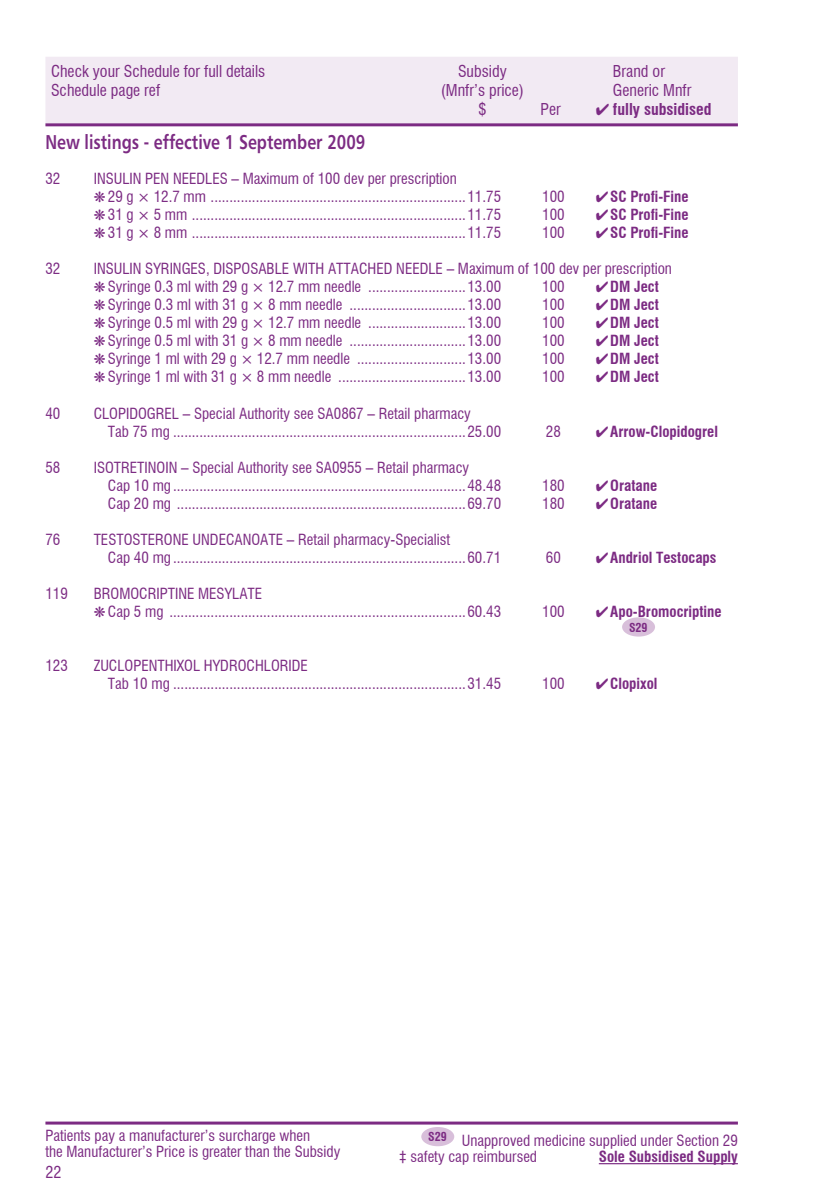
<style>
.page{position:relative;width:840px;height:1191px;background:#fff}
.page>*{position:absolute;margin:0;border:0;box-sizing:border-box;transform-origin:0 0}
.t1{font:20px "Humanist 777 Bold BT";color:#7c2b83;scale:.8 1}
.t2{font:condensed 16px "Swiss 721 BT";color:#7c2b83}
.t3{font:700 condensed 16px "Swiss 721 BT";color:#7c2b83}
.t4{font:condensed 15px/18px "Swiss 721 BT";color:#7c2b83}
.t5{font:700 condensed 15px "Swiss 721 BT";color:#7c2b83}
.t6{font:700 condensed 12px "Swiss 721 BT";color:#7c2b83}
</style>
<div class="page">
<div style="left:45px;top:57px;width:692px;height:67px;background:#f2eaf3"></div>
<hr style="left:45px;top:123px;width:692px;height:3px;background:#7c2b83">
<hr style="left:45px;top:1121px;width:692px;height:3px;background:#7c2b83">
<hr style="left:598px;top:1163px;width:139px;height:1px;background:#7c2b83">
<div style="left:421px;top:1127px;width:33px;height:19px;background:#d8bfda;border-radius:50%"></div>
<div style="left:621px;top:617px;width:33px;height:19px;background:#d8bfda;border-radius:50%"></div>
<p class="t2" style="left:51px;top:61px;width:216px">Check your Schedule for full details</p>
<p class="t2" style="left:458px;top:61px;width:50px">Subsidy</p>
<p class="t2" style="left:612px;top:61px;width:53px">Brand or</p>
<p class="t2" style="left:51px;top:80px;width:111px">Schedule page ref</p>
<p class="t2" style="left:440px;top:80px;width:85px">(Mnfr’s price)</p>
<p class="t2" style="left:612px;top:80px;width:80px">Generic Mnfr</p>
<p class="t2" style="left:478px;top:100px;width:9px">$</p>
<p class="t2" style="left:540px;top:100px;width:22px">Per</p>
<p class="t3" style="left:595px;top:100px;width:117px">✔ fully subsidised</p>
<h1 class="t1" style="left:45px;top:130px;width:401px">New listings - effective 1 September 2009</h1>
<p class="t4" style="left:45px;top:170px;width:16px">32</p>
<p class="t4" style="left:94px;top:170px;width:408px">INSULIN PEN NEEDLES – Maximum of 100 dev per prescription<br>❋ 29 g × 12.7 mm ....................................................................11.75</p>
<p class="t4" style="left:542px;top:188px;width:24px">100</p>
<p class="t5" style="left:595px;top:188px;width:94px">✔SC Profi-Fine</p>
<p class="t4" style="left:94px;top:206px;width:408px">❋ 31 g × 5 mm .........................................................................11.75</p>
<p class="t4" style="left:542px;top:206px;width:24px">100</p>
<p class="t5" style="left:595px;top:206px;width:94px">✔SC Profi-Fine</p>
<p class="t4" style="left:94px;top:224px;width:408px">❋ 31 g × 8 mm .........................................................................11.75</p>
<p class="t4" style="left:542px;top:224px;width:24px">100</p>
<p class="t5" style="left:595px;top:224px;width:94px">✔SC Profi-Fine</p>
<p class="t4" style="left:45px;top:260px;width:16px">32</p>
<p class="t4" style="left:94px;top:260px;width:579px">INSULIN SYRINGES, DISPOSABLE WITH ATTACHED NEEDLE – Maximum of 100 dev per prescription ❋ Syringe 0.3 ml with 29 g × 12.7 mm needle ..........................13.00</p>
<p class="t4" style="left:542px;top:278px;width:24px">100</p>
<p class="t5" style="left:595px;top:278px;width:64px">✔DM Ject</p>
<p class="t4" style="left:94px;top:296px;width:408px">❋ Syringe 0.3 ml with 31 g × 8 mm needle ...............................13.00</p>
<p class="t4" style="left:542px;top:296px;width:24px">100</p>
<p class="t5" style="left:595px;top:296px;width:64px">✔DM Ject</p>
<p class="t4" style="left:94px;top:314px;width:408px">❋ Syringe 0.5 ml with 29 g × 12.7 mm needle ..........................13.00</p>
<p class="t4" style="left:542px;top:314px;width:24px">100</p>
<p class="t5" style="left:595px;top:314px;width:64px">✔DM Ject</p>
<p class="t4" style="left:94px;top:332px;width:408px">❋ Syringe 0.5 ml with 31 g × 8 mm needle ...............................13.00</p>
<p class="t4" style="left:542px;top:332px;width:24px">100</p>
<p class="t5" style="left:595px;top:332px;width:64px">✔DM Ject</p>
<p class="t4" style="left:94px;top:350px;width:408px">❋ Syringe 1 ml with 29 g × 12.7 mm needle .............................13.00</p>
<p class="t4" style="left:542px;top:350px;width:24px">100</p>
<p class="t5" style="left:595px;top:350px;width:64px">✔DM Ject</p>
<p class="t4" style="left:94px;top:368px;width:408px">❋ Syringe 1 ml with 31 g × 8 mm needle ..................................13.00</p>
<p class="t4" style="left:542px;top:368px;width:24px">100</p>
<p class="t5" style="left:595px;top:368px;width:64px">✔DM Ject</p>
<p class="t4" style="left:45px;top:404px;width:16px">40</p>
<p class="t4" style="left:108px;top:404px;width:394px;text-indent:-14px">CLOPIDOGREL – Special Authority see SA0867 – Retail pharmacy<br>Tab 75 mg ..............................................................................25.00</p>
<p class="t4" style="left:45px;top:458px;width:16px">58</p>
<p class="t4" style="left:108px;top:458px;width:394px;text-indent:-14px">ISOTRETINOIN – Special Authority see SA0955 – Retail pharmacy<br>Cap 10 mg ..............................................................................48.48</p>
<p class="t4" style="left:545px;top:422px;width:16px">28</p>
<p class="t5" style="left:595px;top:422px;width:123px">✔Arrow-Clopidogrel</p>
<p class="t4" style="left:542px;top:476px;width:24px">180</p>
<p class="t5" style="left:595px;top:476px;width:63px">✔Oratane</p>
<p class="t4" style="left:108px;top:494px;width:394px">Cap 20 mg .............................................................................69.70</p>
<p class="t4" style="left:542px;top:494px;width:24px">180</p>
<p class="t5" style="left:595px;top:494px;width:63px">✔Oratane</p>
<p class="t4" style="left:45px;top:530px;width:16px">76</p>
<p class="t4" style="left:108px;top:530px;width:394px;text-indent:-14px">TESTOSTERONE UNDECANOATE – Retail pharmacy-Specialist<br>Cap 40 mg ..............................................................................60.71</p>
<p class="t4" style="left:45px;top:584px;width:24px">119</p>
<p class="t4" style="left:94px;top:584px;width:408px">BROMOCRIPTINE MESYLATE<br>❋ Cap 5 mg ...............................................................................60.43</p>
<p class="t4" style="left:45px;top:656px;width:24px">123</p>
<p class="t4" style="left:108px;top:656px;width:394px;text-indent:-14px">ZUCLOPENTHIXOL HYDROCHLORIDE<br>Tab 10 mg ..............................................................................31.45</p>
<p class="t4" style="left:545px;top:548px;width:16px">60</p>
<p class="t5" style="left:595px;top:548px;width:122px">✔Andriol Testocaps</p>
<p class="t4" style="left:542px;top:602px;width:24px">100</p>
<p class="t5" style="left:595px;top:602px;width:127px">✔Apo-Bromocriptine</p>
<p class="t6" style="left:628px;top:620px;width:20px">S29</p>
<p class="t4" style="left:542px;top:674px;width:24px">100</p>
<p class="t5" style="left:595px;top:674px;width:63px">✔Clopixol</p>
<p class="t4" style="left:45px;top:1127px;width:296px;line-height:16px">Patients pay a manufacturer’s surcharge when<br>the Manufacturer’s Price is greater than the Subsidy</p>
<p class="t4" style="left:399px;top:1132px;width:340px;line-height:16px;text-indent:29px"><sup>S29</sup> Unapproved medicine supplied under Section 29 ‡ safety cap reimbursed</p>
<p class="t5" style="left:598px;top:1147px;width:140px">Sole Subsidised Supply</p>
<p class="t2" style="left:45px;top:1162px;width:17px">22</p>
</div>
